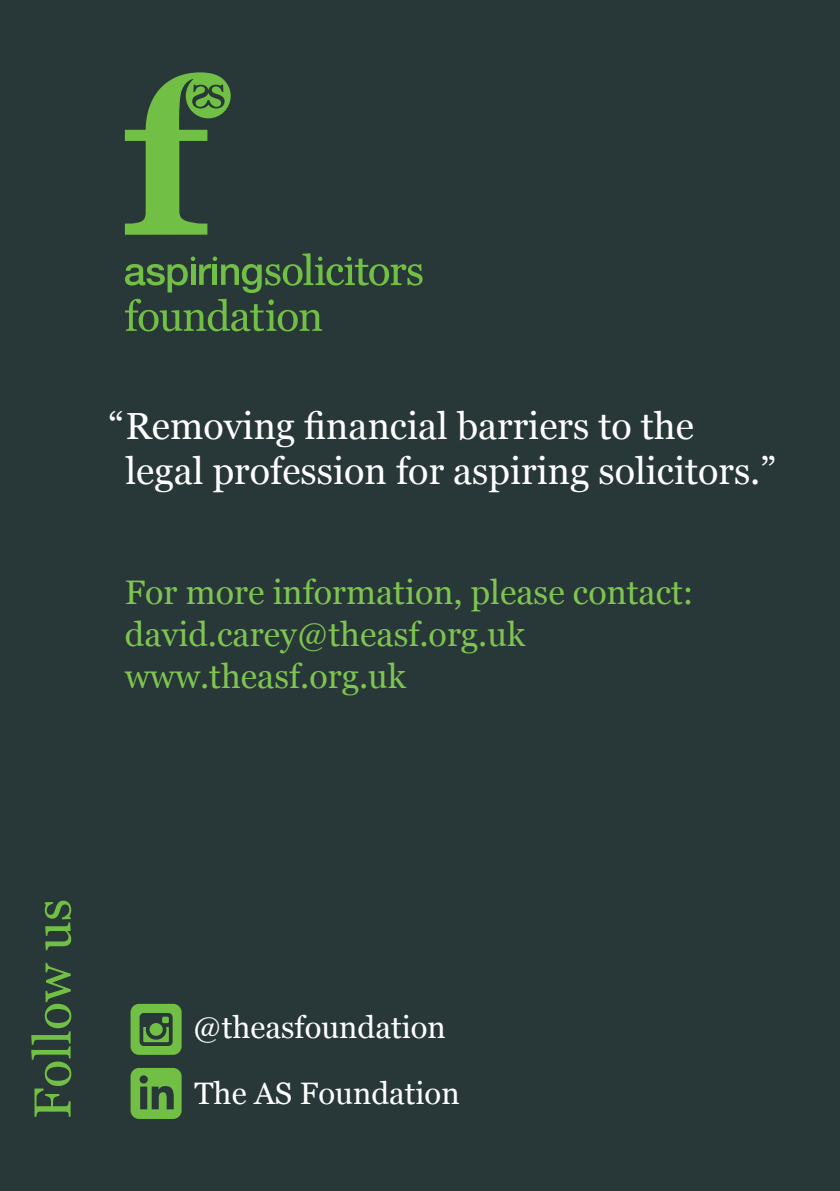
<style>
.page{position:relative;width:840px;height:1191px;background:#fff}
.page>*{position:absolute;margin:0;border:0;box-sizing:border-box;transform-origin:0 0}
.t1{font:52px "Georgia";color:#71bf44}
.t2{font:37.8px/45.2px "Georgia";color:#fff}
.t3{font:34px/42px "Georgia";color:#7ec451}
.t4{font:31px/65.8px "Georgia";color:#fff}
</style>
<div class="page">
<div style="left:0;top:0;width:839px;height:1191px;background:#283737"></div>
<svg style="left:125px;top:72px;width:105px;height:163px"></svg>
<svg style="left:125px;top:253px;width:297px;height:40px"></svg>
<svg style="left:125px;top:299px;width:197px;height:32px"></svg>
<div style="left:130px;top:1068px;width:51px;height:51px;background:#71bf44;border-radius:9px"></div>
<svg style="left:139px;top:1075px;width:35px;height:34px"></svg>
<div style="left:130px;top:1003px;width:51px;height:51px;background:#71bf44;border-radius:9px"></div>
<svg style="left:139px;top:1013px;width:33px;height:33px"></svg>
<p class="t2" style="left:125px;top:404px;width:651px;text-indent:-17px">“Removing financial barriers to the legal profession for aspiring solicitors.”</p>
<p class="t3" style="left:125px;top:572px;width:570px">For more information, please contact: david.carey@theasf.org.uk www.theasf.org.uk</p>
<h1 class="t1" style="left:21px;top:1119px;width:222px;rotate:-90deg">Follow us</h1>
<p class="t4" style="left:193px;top:994px;width:268px">@theasfoundation<br>The AS Foundation</p>
</div>
